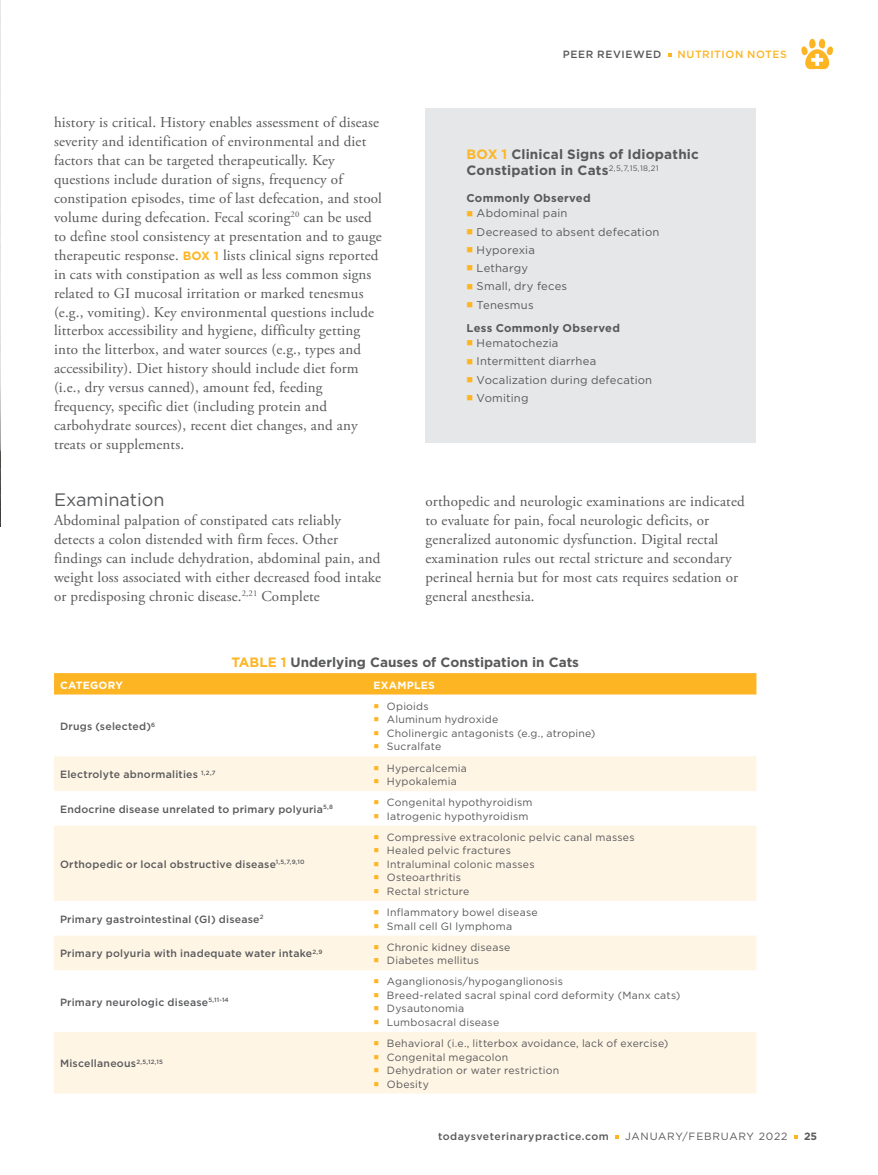
<style>
.page{position:relative;width:878px;height:1175px;background:#fff}
.page>*{position:absolute;margin:0;border:0;box-sizing:border-box;transform-origin:0 0}
.t1{font:18px "Gotham";color:#58595b}
.t2{font:15px/18.9px "Adobe Garamond Pro";letter-spacing:.01em;color:#58595b}
.t3{font:700 13.5px/16.5px "Gotham";letter-spacing:.005em;color:#58595b}
.t4{font:11.25px "Gotham";letter-spacing:.015em;color:#58595b}
.t5{font:700 11.25px/23.5px "Gotham";letter-spacing:.02em;color:#58595b}
.t6{font:10.5px/13.5px "Gotham";letter-spacing:.02em;color:#58595b}
.t7{font:500 10.5px "Gotham";letter-spacing:.025em;color:#58595b}
.t8{font:500 10.5px "Gotham";letter-spacing:.05em;color:#58595b}
.t9{font:10.5px "Gotham";letter-spacing:.075em;color:#58595b}
.t10{font:700 10.5px "Gotham";letter-spacing:.025em;color:#fff}
.t11{font:500 10.5px "Gotham";letter-spacing:.055em;color:#fdb524}
.t12{font:500 10.5px "Gotham";letter-spacing:.06em;color:#58595b}
.t13{font:700 10.5px "Gotham";color:#58595b}
.s1{font-family:"Gotham";font-weight:700;font-size:12px;color:#fdb524}
.s2{color:#fdb524}
.s3{font-weight:400}
</style>
<div class="page">
<svg style="left:615px;top:1135px;width:4px;height:3px"></svg>
<svg style="left:801px;top:38px;width:32px;height:32px"></svg>
<img style="left:0;top:0;width:1px;height:320px">
<hr style="left:0;top:320px;width:1px;height:206px;background:#fec663">
<div style="left:54px;top:673px;width:702px;height:21px;background:#fdb524"></div>
<svg style="left:54px;top:756px;width:702px;height:337px;fill:#fff5e5"></svg>
<div style="left:425px;top:108px;width:331px;height:334px;background:#e6e7e8"></div>
<svg style="left:374px;top:765px;width:4px;height:4px"></svg>
<svg style="left:374px;top:779px;width:4px;height:4px"></svg>
<svg style="left:374px;top:800px;width:4px;height:4px"></svg>
<svg style="left:374px;top:813px;width:4px;height:5px"></svg>
<svg style="left:374px;top:835px;width:4px;height:4px"></svg>
<svg style="left:374px;top:848px;width:4px;height:4px"></svg>
<svg style="left:374px;top:862px;width:4px;height:4px"></svg>
<svg style="left:374px;top:875px;width:4px;height:4px"></svg>
<svg style="left:374px;top:889px;width:4px;height:4px"></svg>
<svg style="left:374px;top:910px;width:4px;height:4px"></svg>
<svg style="left:374px;top:923px;width:4px;height:4px"></svg>
<svg style="left:374px;top:944px;width:4px;height:5px"></svg>
<svg style="left:374px;top:958px;width:4px;height:4px"></svg>
<svg style="left:374px;top:979px;width:4px;height:4px"></svg>
<svg style="left:374px;top:993px;width:4px;height:4px"></svg>
<svg style="left:374px;top:1006px;width:4px;height:4px"></svg>
<svg style="left:374px;top:1020px;width:4px;height:4px"></svg>
<svg style="left:374px;top:1041px;width:4px;height:4px"></svg>
<svg style="left:374px;top:1054px;width:4px;height:4px"></svg>
<svg style="left:374px;top:1068px;width:4px;height:4px"></svg>
<svg style="left:374px;top:1081px;width:4px;height:4px"></svg>
<p class="t2" style="left:54px;top:114px;width:329px">history is critical. History enables assessment of disease severity and identification of environmental and diet factors that can be targeted therapeutically. Key questions include duration of signs, frequency of constipation episodes, time of last defecation, and stool volume during defecation. Fecal scoring<sup>20</sup> can be used to define stool consistency at presentation and to gauge therapeutic response. <span class="s1">BOX 1</span> lists clinical signs reported in cats with constipation as well as less common signs related to GI mucosal irritation or marked tenesmus (e.g., vomiting). Key environmental questions include litterbox accessibility and hygiene, difficulty getting into the litterbox, and water sources (e.g., types and accessibility). Diet history should include diet form (i.e., dry versus canned), amount fed, feeding frequency, specific diet (including protein and carbohydrate sources), recent diet changes, and any treats or supplements.</p>
<p class="t1" style="left:54px;top:491px;width:112px">Examination</p>
<p class="t2" style="left:54px;top:512px;width:329px">Abdominal palpation of constipated cats reliably detects a colon distended with firm feces. Other findings can include dehydration, abdominal pain, and weight loss associated with either decreased food intake or predisposing chronic disease.<sup>2,21</sup> Complete</p>
<p class="t12" style="left:563px;top:50px;width:100px">PEER REVIEWED</p>
<p class="t11" style="left:677px;top:50px;width:111px">NUTRITION NOTES</p>
<p class="t3" style="left:466px;top:146px;width:234px"><span class="s2">BOX 1</span> Clinical Signs of Idiopathic<br>Constipation in Cats<sup>2,5,7,15,18,21</sup></p>
<p class="t5" style="left:466px;top:187px;width:126px">Commonly Observed</p>
<p class="t4" style="left:466px;top:208px;width:102px"><span class="s2">■</span> Abdominal pain</p>
<p class="t4" style="left:466px;top:226px;width:194px"><span class="s2">■</span> Decreased to absent defecation</p>
<p class="t4" style="left:466px;top:245px;width:70px"><span class="s2">■</span> Hyporexia</p>
<p class="t4" style="left:466px;top:263px;width:63px"><span class="s2">■</span> Lethargy</p>
<p class="t4" style="left:466px;top:281px;width:102px"><span class="s2">■</span> Small, dry feces</p>
<p class="t5" style="left:466px;top:293px;width:155px"><span class="s2">■</span> <span class="s3">Tenesmus<br></span>Less Commonly Observed</p>
<p class="t4" style="left:466px;top:338px;width:93px"><span class="s2">■</span> Hematochezia</p>
<p class="t4" style="left:466px;top:356px;width:131px"><span class="s2">■</span> Intermittent diarrhea</p>
<p class="t4" style="left:466px;top:374px;width:187px"><span class="s2">■</span> Vocalization during defecation</p>
<p class="t4" style="left:466px;top:393px;width:63px"><span class="s2">■</span> Vomiting</p>
<p class="t2" style="left:425px;top:493px;width:321px">orthopedic and neurologic examinations are indicated to evaluate for pain, focal neurologic deficits, or generalized autonomic dysfunction. Digital rectal examination rules out rectal stricture and secondary perineal hernia but for most cats requires sedation or general anesthesia.</p>
<p class="t3" style="left:231px;top:655px;width:349px"><span class="s2">TABLE 1</span> Underlying Causes of Constipation in Cats</p>
<p class="t10" style="left:60px;top:680px;width:64px">CATEGORY</p>
<p class="t10" style="left:373px;top:680px;width:63px">EXAMPLES</p>
<p class="t7" style="left:60px;top:721px;width:97px">Drugs (selected)<sup>6</sup></p>
<p class="t6" style="left:387px;top:700px;width:210px">Opioids<br>Aluminum hydroxide<br>Cholinergic antagonists (e.g., atropine)<br>Sucralfate</p>
<p class="t7" style="left:60px;top:770px;width:157px">Electrolyte abnormalities <sup>1,2,7</sup></p>
<p class="t6" style="left:387px;top:761px;width:81px">Hypercalcemia<br>Hypokalemia</p>
<p class="t7" style="left:60px;top:804px;width:274px">Endocrine disease unrelated to primary polyuria<sup>5,8</sup></p>
<p class="t6" style="left:387px;top:796px;width:147px">Congenital hypothyroidism<br>Iatrogenic hypothyroidism</p>
<p class="t7" style="left:60px;top:859px;width:246px">Orthopedic or local obstructive disease<sup>1,5,7,9,10</sup></p>
<p class="t6" style="left:387px;top:831px;width:249px">Compressive extracolonic pelvic canal masses<br>Healed pelvic fractures<br>Intraluminal colonic masses<br>Osteoarthritis<br>Rectal stricture</p>
<p class="t7" style="left:60px;top:914px;width:205px">Primary gastrointestinal (GI) disease<sup>2</sup></p>
<p class="t6" style="left:387px;top:906px;width:152px">Inflammatory bowel disease<br>Small cell GI lymphoma</p>
<p class="t7" style="left:60px;top:949px;width:264px">Primary polyuria with inadequate water intake<sup>2,9</sup></p>
<p class="t6" style="left:387px;top:940px;width:125px">Chronic kidney disease<br>Diabetes mellitus</p>
<p class="t7" style="left:60px;top:997px;width:170px">Primary neurologic disease<sup>5,11-14</sup></p>
<p class="t6" style="left:387px;top:975px;width:295px">Aganglionosis/hypoganglionosis<br>Breed-related sacral spinal cord deformity (Manx cats)<br>Dysautonomia<br>Lumbosacral disease</p>
<p class="t7" style="left:60px;top:1058px;width:104px">Miscellaneous<sup>2,5,12,15</sup></p>
<p class="t6" style="left:387px;top:1037px;width:283px">Behavioral (i.e., litterbox avoidance, lack of exercise)<br>Congenital megacolon<br>Dehydration or water restriction<br>Obesity</p>
<p class="t8" style="left:438px;top:1131px;width:172px">todaysveterinarypractice.com</p>
<p class="t9" style="left:625px;top:1131px;width:164px">JANUARY/FEBRUARY 2022</p>
<p class="t13" style="left:804px;top:1131px;width:15px">25</p>
</div>
